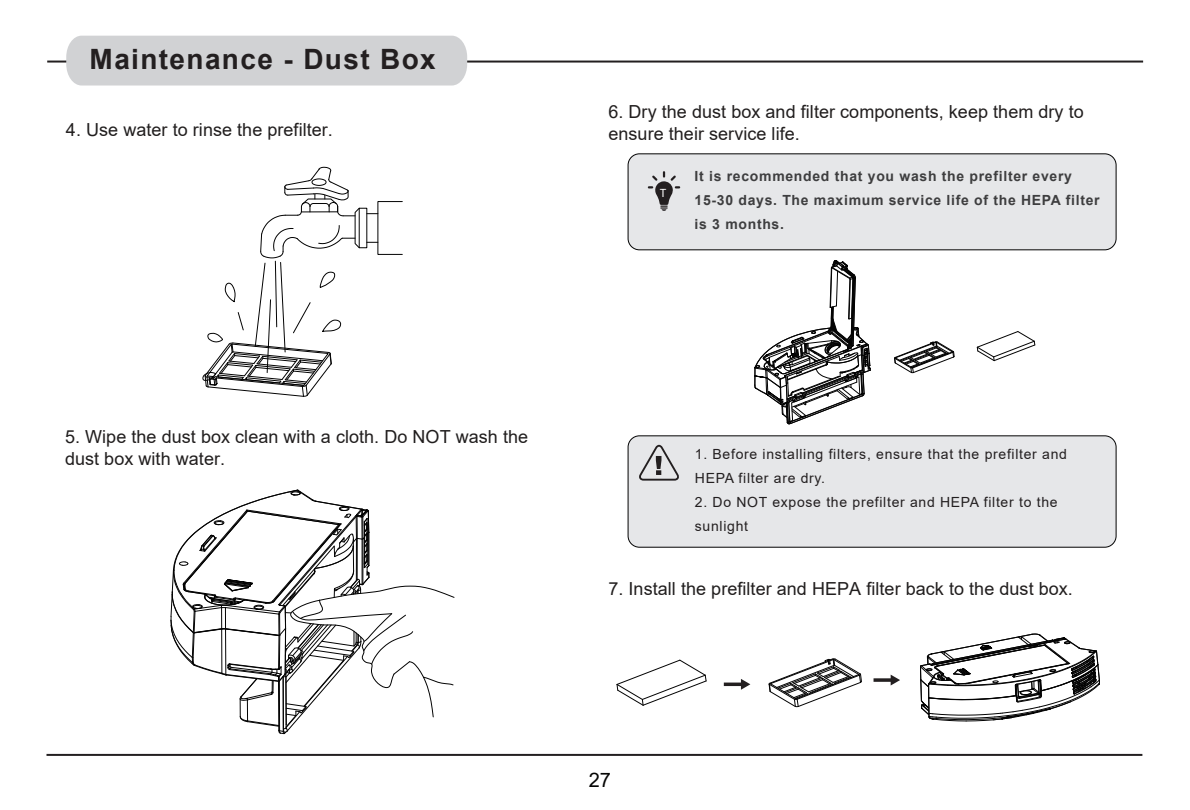
<style>
.page{position:relative;width:1190px;height:810px;background:#fff}
.page>*{position:absolute;margin:0;border:0;box-sizing:border-box;transform-origin:0 0}
.t1{font:700 28px "Arial";letter-spacing:.05em;color:#231f20}
.t2{font:20px "Arial";color:#050504}
.t3{font:18px/21.6px "Arial";letter-spacing:.005em;color:#211e1e}
.t4{font:14px/24px "Arial";letter-spacing:.05em;color:#231f20}
.t5{font:700 14px/24px "Arial";letter-spacing:.05em;color:#3e3e3f}
.t6{font:12px "Myriad Pro";color:#fff}
</style>
<div class="page">
<svg style="left:171px;top:490px;width:284px;height:244px"></svg>
<div style="left:378px;top:201px;width:25px;height:54px;border:1px solid #030303"></div>
<svg style="left:202px;top:167px;width:158px;height:230px"></svg>
<svg style="left:977px;top:331px;width:58px;height:30px"></svg>
<svg style="left:894px;top:341px;width:61px;height:32px"></svg>
<svg style="left:754px;top:260px;width:117px;height:164px"></svg>
<svg style="left:920px;top:634px;width:180px;height:120px"></svg>
<svg style="left:616px;top:660px;width:91px;height:46px"></svg>
<svg style="left:768px;top:658px;width:94px;height:49px"></svg>
<hr style="left:724px;top:683px;width:18px;height:3px;background:#231f20">
<svg style="left:741px;top:679px;width:9px;height:11px"></svg>
<svg style="left:873px;top:678px;width:18px;height:4px"></svg>
<svg style="left:891px;top:675px;width:9px;height:11px"></svg>
<div style="left:628px;top:154px;width:488px;height:96px;background:#e6e7e9;border-radius:11px"></div>
<div style="left:628px;top:154px;width:488px;height:96px;border:1px solid #030303;border-radius:11px"></div>
<svg style="left:647px;top:171px;width:34px;height:40px"></svg>
<div style="left:628px;top:436px;width:488px;height:111px;background:#e6e7e9;border-radius:11px"></div>
<div style="left:628px;top:436px;width:488px;height:111px;border:1px solid #030303;border-radius:11px"></div>
<svg style="left:639px;top:445px;width:40px;height:36px"></svg>
<hr style="left:46px;top:754px;width:1096px;height:2px;background:#231f20">
<hr style="left:47px;top:61px;width:1096px;height:2px;background:#231f20">
<div style="left:66px;top:36px;width:401px;height:50px;background:#d1d2d4"></div>
<h1 class="t1" style="left:90px;top:39px;width:348px">Maintenance - Dust Box</h1>
<p class="t3" style="left:66px;top:119px;width:268px">4. Use water to rinse the prefilter.</p>
<p class="t3" style="left:608px;top:101px;width:477px">6. Dry the dust box and filter components, keep them dry to ensure their service life.</p>
<p class="t6" style="left:660px;top:185px;width:7px">T</p>
<p class="t5" style="left:695px;top:165px;width:407px">It is recommended that you wash the prefilter every<br>15-30 days. The maximum service life of the HEPA filter is 3 months.</p>
<p class="t3" style="left:65px;top:426px;width:465px">5. Wipe the dust box clean with a cloth. Do NOT wash the dust box with water.</p>
<p class="t4" style="left:695px;top:442px;width:374px">1. Before installing filters, ensure that the prefilter and<br>HEPA filter are dry.</p>
<p class="t4" style="left:695px;top:490px;width:364px">2. Do NOT expose the prefilter and HEPA filter to the sunlight</p>
<p class="t3" style="left:608px;top:578px;width:466px">7. Install the prefilter and HEPA filter back to the dust box.</p>
<p class="t2" style="left:589px;top:766px;width:24px">27</p>
</div>
